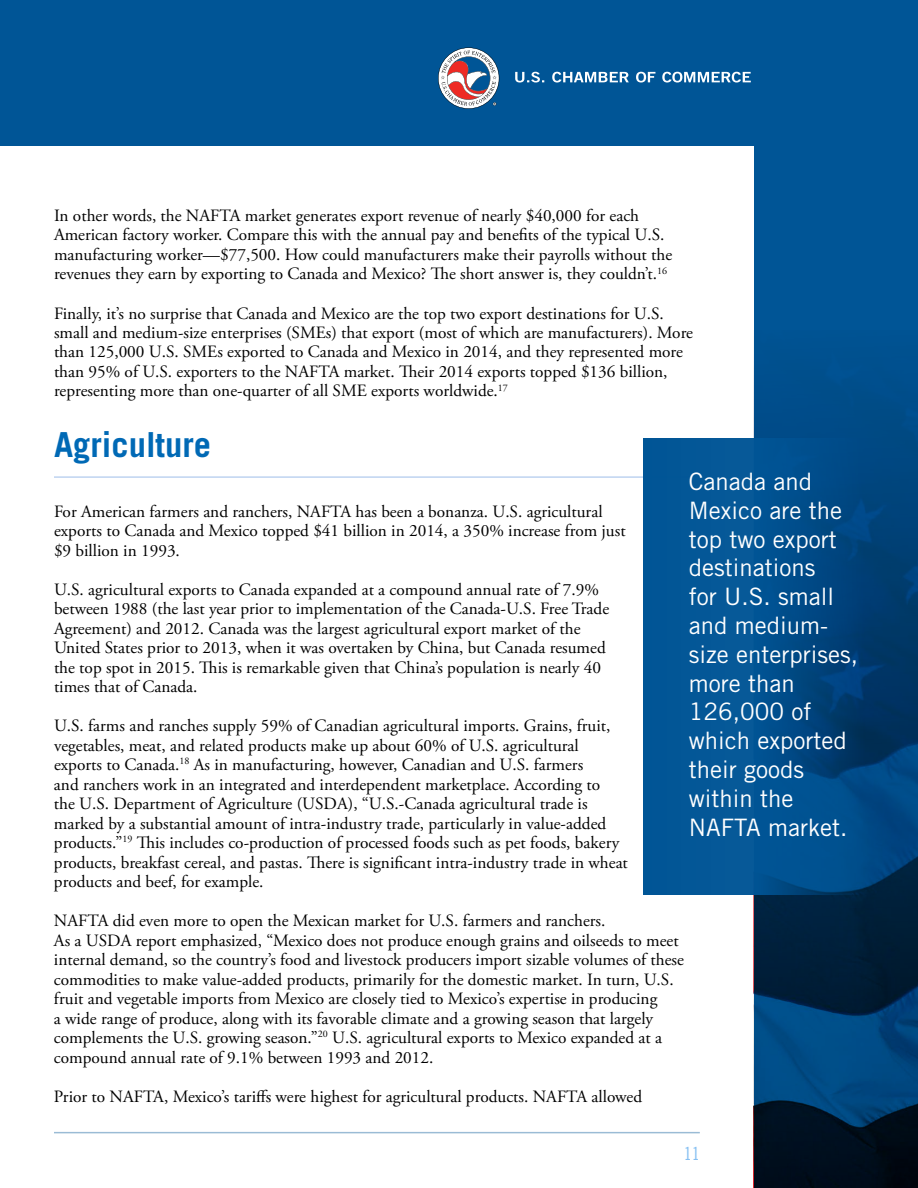
<style>
.page{position:relative;width:918px;height:1188px;background:#fff}
.page>*{position:absolute;margin:0;border:0;box-sizing:border-box;transform-origin:0 0}
.t1{font:700 34.5px "Trade Gothic LT Std";color:#0069b5}
.t2{font:24px/28.8px "Trade Gothic LT Std";color:#fff}
.t3{font:18px "Trade Gothic LT Std Cn 18";color:#85bff2}
.t4{font:17.25px/19.5px "Adobe Garamond Pro";color:#000}
</style>
<div class="page">
<div style="left:754px;top:135px;width:164px;height:1053px;background:#005596"></div>
<img style="left:754px;top:376px;width:164px;height:812px">
<div style="left:0;top:0;width:918px;height:146px;background:#005596"></div>
<hr style="left:54px;top:1132px;width:646px;height:1px;background:#005596">
<svg style="left:515px;top:72px;width:236px;height:11px"></svg>
<svg style="left:438px;top:48px;width:61px;height:61px"></svg>
<hr style="left:54px;top:476px;width:648px;height:2px;background:#5b92d9">
<svg style="left:644px;top:438px;width:220px;height:456px;fill:#005596"></svg>
<p class="t4" style="left:54px;top:206px;width:620px">In other words, the NAFTA market generates export revenue of nearly $40,000 for each American factory worker. Compare this with the annual pay and benefits of the typical U.S. manufacturing worker—$77,500. How could manufacturers make their payrolls without the revenues they earn by exporting to Canada and Mexico? The short answer is, they couldn’t.<sup>16</sup></p>
<p class="t4" style="left:54px;top:304px;width:641px">Finally, it’s no surprise that Canada and Mexico are the top two export destinations for U.S. small and medium-size enterprises (SMEs) that export (most of which are manufacturers). More than 125,000 U.S. SMEs exported to Canada and Mexico in 2014, and they represented more than 95% of U.S. exporters to the NAFTA market. Their 2014 exports topped $136 billion, representing more than one-quarter of all SME exports worldwide.<sup>17</sup></p>
<h1 class="t1" style="left:54px;top:424px;width:159px">Agriculture</h1>
<h2 class="t2" style="left:689px;top:467px;width:171px">Canada and<br>Mexico are the top two export destinations<br>for U.S. small and medium&shy;size enterprises, more than<br>126,000 of which exported their goods within the<br>NAFTA market.</h2>
<p class="t4" style="left:54px;top:502px;width:573px">For American farmers and ranchers, NAFTA has been a bonanza. U.S. agricultural exports to Canada and Mexico topped $41 billion in 2014, a 350% increase from just $9 billion in 1993.</p>
<p class="t4" style="left:54px;top:580px;width:557px">U.S. agricultural exports to Canada expanded at a compound annual rate of 7.9% between 1988 (the last year prior to implementation of the Canada-U.S. Free Trade Agreement) and 2012. Canada was the largest agricultural export market of the United States prior to 2013, when it was overtaken by China, but Canada resumed the top spot in 2015. This is remarkable given that China’s population is nearly 40 times that of Canada.</p>
<p class="t4" style="left:54px;top:717px;width:575px">U.S. farms and ranches supply 59% of Canadian agricultural imports. Grains, fruit, vegetables, meat, and related products make up about 60% of U.S. agricultural exports to Canada.<sup>18</sup> As in manufacturing, however, Canadian and U.S. farmers<br>and ranchers work in an integrated and interdependent marketplace. According to<br>the U.S. Department of Agriculture (USDA), “U.S.-Canada agricultural trade is marked by a substantial amount of intra-industry trade, particularly in value-added products.”<sup>19</sup> This includes co-production of processed foods such as pet foods, bakery products, breakfast cereal, and pastas. There is significant intra-industry trade in wheat products and beef, for example.</p>
<p class="t4" style="left:54px;top:912px;width:631px">NAFTA did even more to open the Mexican market for U.S. farmers and ranchers.<br>As a USDA report emphasized, “Mexico does not produce enough grains and oilseeds to meet internal demand, so the country’s food and livestock producers import sizable volumes of these commodities to make value-added products, primarily for the domestic market. In turn, U.S. fruit and vegetable imports from Mexico are closely tied to Mexico’s expertise in producing<br>a wide range of produce, along with its favorable climate and a growing season that largely complements the U.S. growing season.”<sup>20</sup> U.S. agricultural exports to Mexico expanded at a compound annual rate of 9.1% between 1993 and 2012.</p>
<p class="t4" style="left:54px;top:1087px;width:590px">Prior to NAFTA, Mexico’s tariffs were highest for agricultural products. NAFTA allowed</p>
<p class="t3" style="left:684px;top:1143px;width:17px">11</p>
</div>
